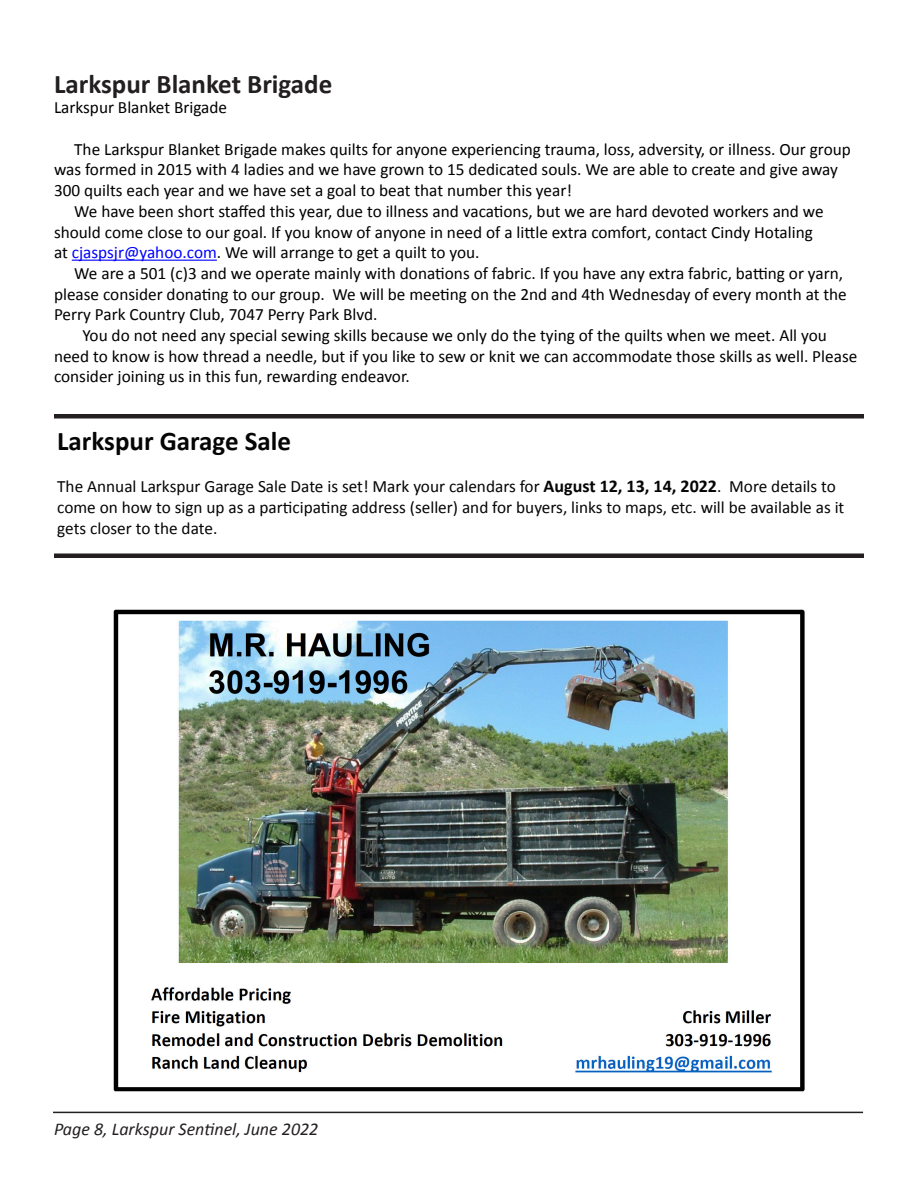
<style>
.page{position:relative;width:918px;height:1188px;background:#fff}
.page>*{position:absolute;margin:0;border:0;box-sizing:border-box;transform-origin:0 0}
.t1{font:700 27px "Calibri";color:#231f20}
.t2{font:700 27px "Calibri";color:#050505}
.t3{font:italic 18px "Calibri";color:#231f20}
.t4{font:17.25px/20.7px "Calibri";color:#000}
.t5{font:17.25px/20.7px "Calibri";color:#050505}
.s1{color:#00f}
.s2{font-weight:700;font-size:18px}
</style>
<div class="page">
<hr style="left:53px;top:1112px;width:810px;height:1px;background:#231f20">
<hr style="left:54px;top:554px;width:810px;height:4px;background:#231f20">
<hr style="left:72px;top:260px;width:145px;height:1px;background:#00f">
<hr style="left:54px;top:414px;width:810px;height:4px;background:#231f20">
<img style="left:113px;top:609px;width:692px;height:483px">
<p class="t1" style="left:54px;top:66px;width:280px">Larkspur Blanket Brigade</p>
<p class="t4" style="left:54px;top:97px;width:175px">Larkspur Blanket Brigade</p>
<p class="t4" style="left:54px;top:139px;width:798px;text-indent:20px">The Larkspur Blanket Brigade makes quilts for anyone experiencing trauma, loss, adversity, or illness. Our group was formed in 2015 with 4 ladies and we have grown to 15 dedicated souls. We are able to create and give away<br>300 quilts each year and we have set a goal to beat that number this year!</p>
<p class="t4" style="left:54px;top:201px;width:771px;text-indent:20px">We have been short staffed this year, due to illness and vacations, but we are hard devoted workers and we should come close to our goal. If you know of anyone in need of a little extra comfort, contact Cindy Hotaling at <span class="s1">cjaspsjr@yahoo.com</span>. We will arrange to get a quilt to you.</p>
<p class="t4" style="left:54px;top:263px;width:794px;text-indent:20px">We are a 501 (c)3 and we operate mainly with donations of fabric. If you have any extra fabric, batting or yarn, please consider donating to our group. We will be meeting on the 2nd and 4th Wednesday of every month at the<br>Perry Park Country Club, 7047 Perry Park Blvd.</p>
<p class="t4" style="left:54px;top:325px;width:805px;text-indent:28px">You do not need any special sewing skills because we only do the tying of the quilts when we meet. All you need to know is how thread a needle, but if you like to sew or knit we can accommodate those skills as well. Please consider joining us in this fun, rewarding endeavor.</p>
<p class="t2" style="left:57px;top:424px;width:235px">Larkspur Garage Sale</p>
<p class="t5" style="left:57px;top:476px;width:789px">The Annual Larkspur Garage Sale Date is set! Mark your calendars for <span class="s2">August 12, 13, 14, 2022</span>. More details to come on how to sign up as a participating address (seller) and for buyers, links to maps, etc. will be available as it gets closer to the date.</p>
<p class="t3" style="left:54px;top:1116px;width:266px">Page 8, Larkspur Sentinel, June 2022</p>
</div>
